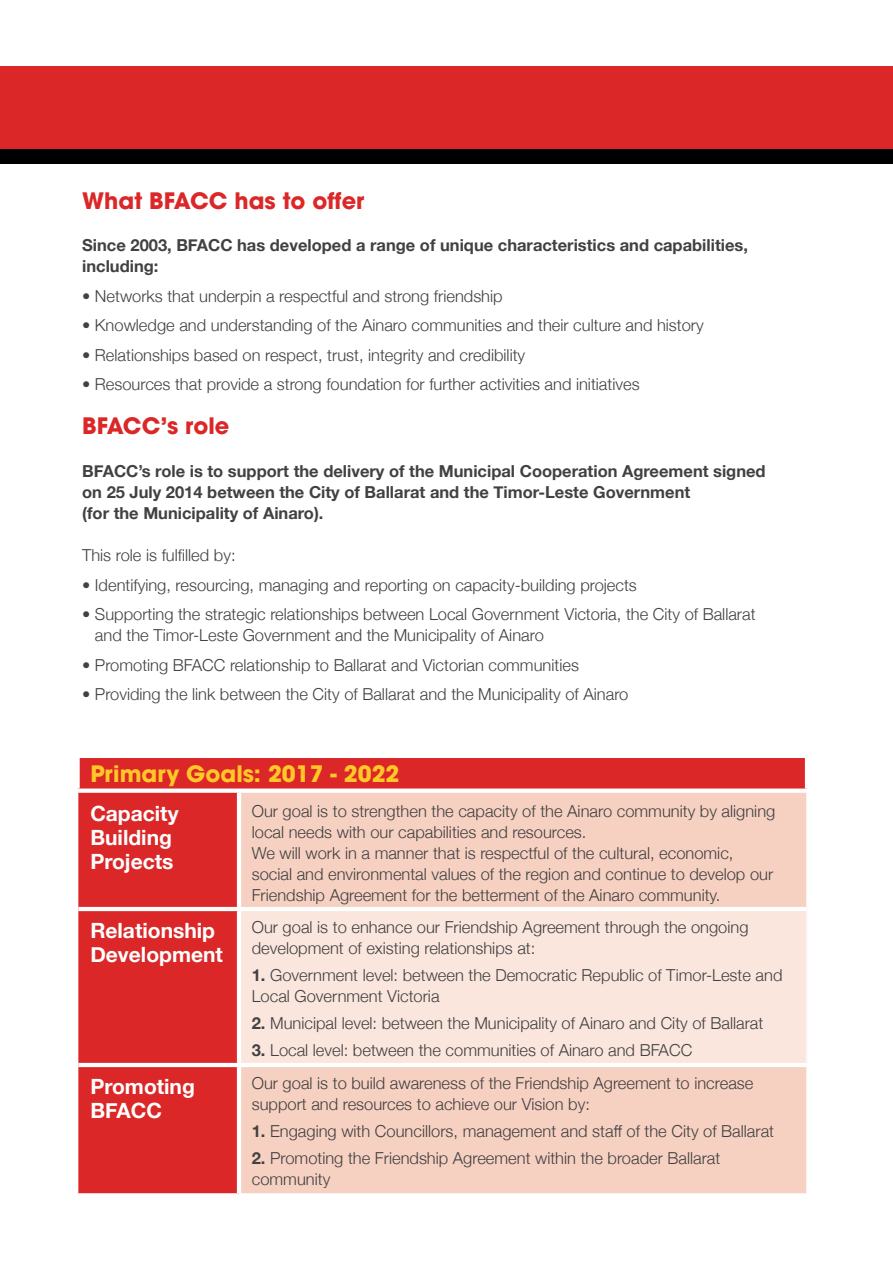
<style>
.page{position:relative;width:893px;height:1263px;background:#fff}
.page>*{position:absolute;margin:0;border:0;box-sizing:border-box;transform-origin:0 0}
.t1{font:700 22.5px "Avant Garde";color:#db2727}
.t2{font:700 22.5px "Avant Garde";color:#ffc828}
.t3{font:700 21px/24px "Helvetica Neue";color:#fff}
.t4{font:300 16.5px/21px "Helvetica Neue";color:#414042}
.t5{font:700 16.5px/21px "Helvetica Neue";color:#414042}
.s1{font-weight:700}
</style>
<div class="page">
<div style="left:0;top:81px;width:893px;height:82px;background:#000"></div>
<div style="left:0;top:66px;width:893px;height:82px;background:#db2727"></div>
<div style="left:78px;top:758px;width:727px;height:435px;background:#db2727"></div>
<div style="left:241px;top:793px;width:565px;height:400px;background:#f6d1c1"></div>
<div style="left:239px;top:909px;width:568px;height:156px;background:#fae6dc"></div>
<hr style="left:78px;top:907px;width:161px;height:4px;background:#fff">
<hr style="left:239px;top:907px;width:567px;height:4px;background:#fff">
<hr style="left:78px;top:1063px;width:161px;height:4px;background:#fff">
<hr style="left:239px;top:1063px;width:567px;height:4px;background:#fff">
<hr style="left:806px;top:909px;width:2px;height:156px;background:#fff">
<hr style="left:237px;top:793px;width:4px;height:114px;background:#fff">
<hr style="left:237px;top:911px;width:4px;height:152px;background:#fff">
<hr style="left:237px;top:1067px;width:4px;height:126px;background:#fff">
<div style="left:75px;top:758px;width:5px;height:30px;background:#fff"></div>
<div style="left:75px;top:788px;width:164px;height:5px;background:#fff"></div>
<div style="left:239px;top:788px;width:570px;height:5px;background:#fff"></div>
<h1 class="t1" style="left:82px;top:186px;width:284px">What BFACC has to offer</h1>
<p class="t5" style="left:82px;top:235px;width:667px">Since 2003, BFACC has developed a range of unique characteristics and capabilities, including:</p>
<p class="t4" style="left:82px;top:284px;width:422px">• Networks that underpin a respectful and strong friendship</p>
<p class="t4" style="left:82px;top:314px;width:623px">• Knowledge and understanding of the Ainaro communities and their culture and history</p>
<p class="t4" style="left:82px;top:343px;width:445px">• Relationships based on respect, trust, integrity and credibility</p>
<p class="t4" style="left:82px;top:373px;width:559px">• Resources that provide a strong foundation for further activities and initiatives</p>
<h1 class="t1" style="left:82px;top:411px;width:149px">BFACC’s role</h1>
<p class="t5" style="left:82px;top:461px;width:685px">BFACC’s role is to support the delivery of the Municipal Cooperation Agreement signed on 25 July 2014 between the City of Ballarat and the Timor-Leste Government<br>(for the Municipality of Ainaro).</p>
<p class="t4" style="left:82px;top:544px;width:155px">This role is fulfilled by:</p>
<p class="t4" style="left:82px;top:573px;width:556px">• Identifying, resourcing, managing and reporting on capacity-building projects</p>
<p class="t4" style="left:95px;top:603px;width:662px;text-indent:-13px">• Supporting the strategic relationships between Local Government Victoria, the City of Ballarat and the Timor-Leste Government and the Municipality of Ainaro</p>
<p class="t4" style="left:82px;top:653px;width:498px">• Promoting BFACC relationship to Ballarat and Victorian communities</p>
<p class="t4" style="left:82px;top:683px;width:548px">• Providing the link between the City of Ballarat and the Municipality of Ainaro</p>
<h1 class="t2" style="left:90px;top:759px;width:311px">Primary Goals: 2017 - 2022</h1>
<p class="t3" style="left:90px;top:802px;width:90px">Capacity<br>Building<br>Projects</p>
<p class="t4" style="left:252px;top:799px;width:525px">Our goal is to strengthen the capacity of the Ainaro community by aligning local needs with our capabilities and resources.<br>We will work in a manner that is respectful of the cultural, economic, social and environmental values of the region and continue to develop our Friendship Agreement for the betterment of the Ainaro community.</p>
<p class="t3" style="left:90px;top:919px;width:134px">Relationship<br>Development</p>
<p class="t4" style="left:252px;top:916px;width:498px">Our goal is to enhance our Friendship Agreement through the ongoing development of existing relationships at:</p>
<p class="t4" style="left:252px;top:964px;width:532px"><span class="s1">1.</span> Government level: between the Democratic Republic of Timor-Leste and<br>Local Government Victoria</p>
<p class="t4" style="left:252px;top:1012px;width:513px"><span class="s1">2.</span> Municipal level: between the Municipality of Ainaro and City of Ballarat</p>
<p class="t4" style="left:252px;top:1039px;width:442px"><span class="s1">3.</span> Local level: between the communities of Ainaro and BFACC</p>
<p class="t3" style="left:90px;top:1075px;width:106px">Promoting<br>BFACC</p>
<p class="t4" style="left:252px;top:1072px;width:503px">Our goal is to build awareness of the Friendship Agreement to increase support and resources to achieve our Vision by:</p>
<p class="t4" style="left:252px;top:1120px;width:524px"><span class="s1">1.</span> Engaging with Councillors, management and staff of the City of Ballarat</p>
<p class="t4" style="left:252px;top:1147px;width:470px"><span class="s1">2.</span> Promoting the Friendship Agreement within the broader Ballarat community</p>
</div>
